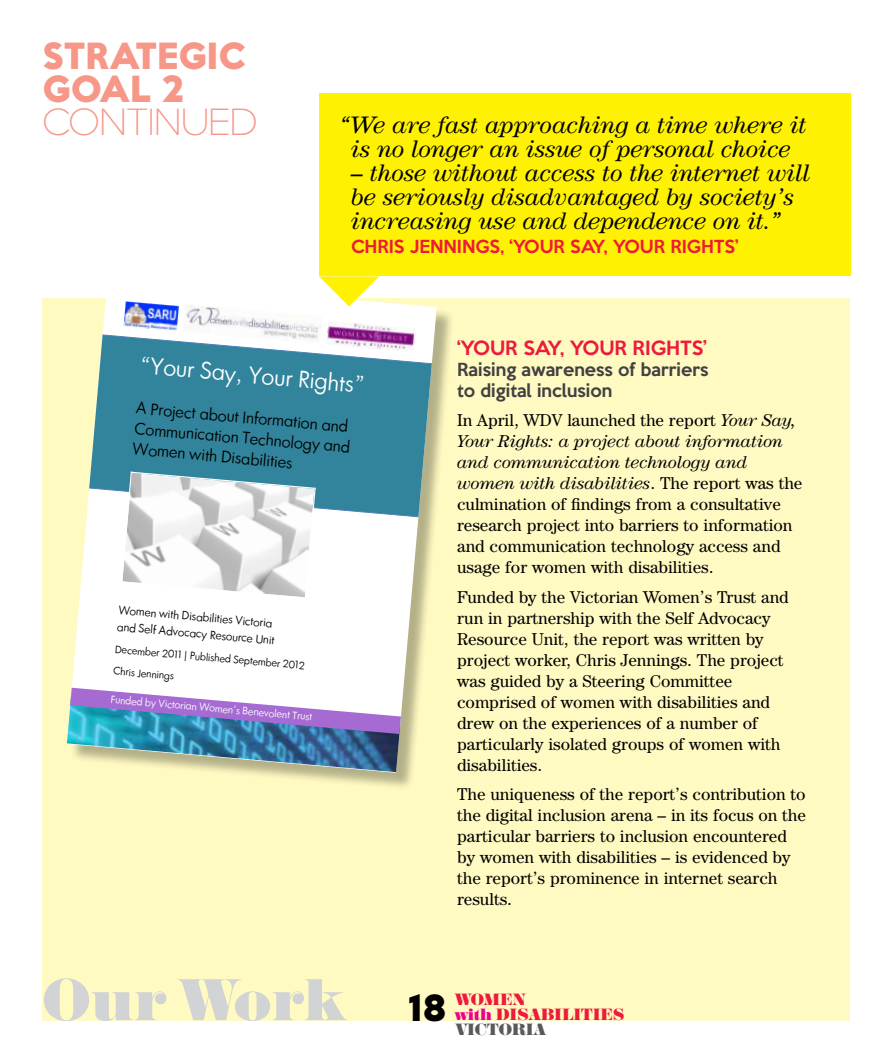
<style>
.page{position:relative;width:893px;height:1063px;background:#fff}
.page>*{position:absolute;margin:0;border:0;box-sizing:border-box;transform-origin:0 0}
.t1{font:54px "Sahara Bodoni";color:#d1d3d4}
.page_head{font:800 33px/33px "Keep Calm";color:#f69788}
.t2{font:800 33px "Keep Calm";color:#000}
.quote{font:italic 24px/24px "Century IT Cby BT";color:#000;text-align:center}
.t3{font:22.2px "Luz Sans";color:#fff}
.B_head_new{font:500 18px "Keep Calm";color:#ed1a3b}
.Body_text_11_5_14pt{font:17.25px/21px "Century IT Cby BT";color:#000}
.Goal_text{font:500 16.5px/21px "Keep Calm";color:#414042}
.quote-2{font:500 16.5px "Keep Calm";color:#ed1a3b}
.t4{font:15.45px/20.4px "Luz Sans";color:#000}
.t5{font:15px/15px "Sahara Bodoni";color:#ed1a3b}
.t6{font:11.1px/16.8px "Luz Sans";color:#000}
.t7{font:10.05px/21.8px "Luz Sans";color:#000}
.t8{font:10.05px "Luz Sans";color:#fff}
.s1{font-weight:300}
.s2{font-style:italic}
.s3{color:#ec008c}
.s4{color:#58595b}
</style>
<div class="page">
<div style="left:43px;top:298px;width:807px;height:722px;background:#fffac2"></div>
<div style="left:319px;top:94px;width:531px;height:182px;background:#fff200"></div>
<div style="left:70px;top:281px;width:385px;height:510px;background:#000;opacity:.3"></div>
<svg style="left:70px;top:281px;width:367px;height:492px;fill:#fff"></svg>
<img style="left:123px;top:301px;width:56px;height:31px">
<img style="left:183px;top:304px;width:139px;height:30px">
<img style="left:326px;top:321px;width:90px;height:13px">
<svg style="left:85px;top:334px;width:352px;height:184px;background:#5294a6"></svg>
<img style="left:67px;top:708px;width:333px;height:64px">
<svg style="left:70px;top:688px;width:331px;height:46px;background:#9ca5d7"></svg>
<svg style="left:121px;top:472px;width:195px;height:127px;background:#dce1e3"></svg>
<svg style="left:319px;top:276px;width:60px;height:30px"></svg>
<p class="page_head" style="left:43px;top:38px;width:216px">STRATEGIC<br>GOAL 2<br><span class="s1">CONTINUED</span></p>
<p class="quote" style="left:340px;top:112px;width:468px">“We are fast approaching a time where it is no longer an issue of personal choice</p>
<p class="quote" style="left:351px;top:160px;width:460px;text-align:left">– those without access to the internet will be seriously disadvantaged by society’s increasing use and dependence on it.”</p>
<p class="quote-2" style="left:351px;top:232px;width:389px">CHRIS JENNINGS, ‘YOUR SAY, YOUR RIGHTS’</p>
<p class="t3" style="left:141px;top:350px;width:227px;rotate:5deg">“Your Say, Your Rights”</p>
<p class="t4" style="left:137px;top:398px;width:218px;rotate:5deg">A Project about Information and<br>Communication Technology and<br>Women with Disabilities</p>
<p class="t6" style="left:119px;top:601px;width:159px;rotate:5deg">Women with Disabilities Victoria and Self Advocacy Resource Unit</p>
<p class="t7" style="left:116px;top:638px;width:192px;rotate:5deg">December 2011 | Published September 2012<br>Chris Jennings</p>
<p class="t8" style="left:111px;top:692px;width:204px;rotate:5deg">Funded by Victorian Women's Benevolent Trust</p>
<p class="t1" style="left:43px;top:962px;width:305px">Our Work</p>
<p class="B_head_new" style="left:457px;top:332px;width:251px">‘YOUR SAY, YOUR RIGHTS’</p>
<p class="Goal_text" style="left:457px;top:357px;width:253px">Raising awareness of barriers to digital inclusion</p>
<p class="Body_text_11_5_14pt" style="left:457px;top:409px;width:347px">In April, WDV launched the report <span class="s2">Your Say, Your Rights: a project about information and communication technology and women with disabilities</span>. The report was the culmination of findings from a consultative research project into barriers to information and communication technology access and usage for women with disabilities.</p>
<p class="Body_text_11_5_14pt" style="left:457px;top:586px;width:333px">Funded by the Victorian Women’s Trust and run in partnership with the Self Advocacy Resource Unit, the report was written by project worker, Chris Jennings. The project was guided by a Steering Committee comprised of women with disabilities and drew on the experiences of a number of particularly isolated groups of women with disabilities.</p>
<p class="Body_text_11_5_14pt" style="left:457px;top:783px;width:350px">The uniqueness of the report’s contribution to the digital inclusion arena – in its focus on the particular barriers to inclusion encountered by women with disabilities – is evidenced by the report’s prominence in internet search results.</p>
<h2 class="t2" style="left:408px;top:979px;width:40px">18</h2>
<p class="t5" style="left:455px;top:992px;width:171px">WOMEN<br><span class="s3">with</span> DISABILITIES<br><span class="s4">VICTORIA</span></p>
</div>
